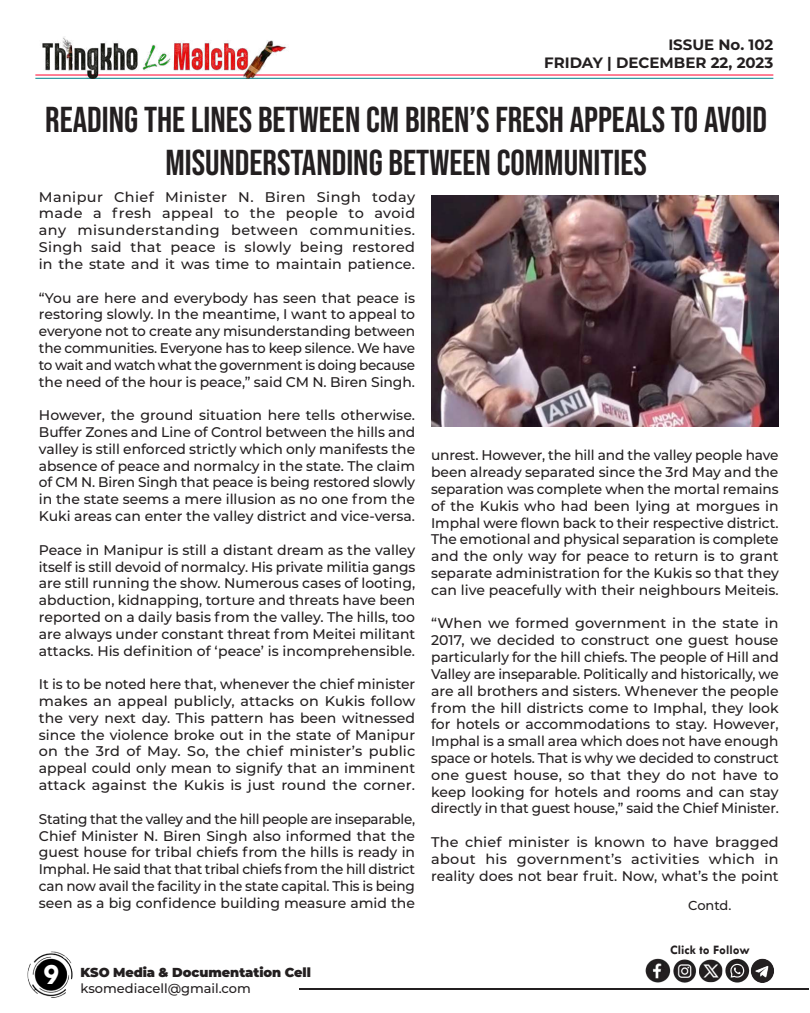
<style>
.page{position:relative;width:810px;height:1013px;background:#fff}
.page>*{position:absolute;margin:0;border:0;box-sizing:border-box;transform-origin:0 0}
.t1{font:36px/43.2px "Bebas Neue";color:#231f20;text-align:center}
.t2{font:700 30px "Tw Cen";color:#fff}
.t3{font:700 15px/18px "Montserrat";color:#231f20;text-align:right}
.t4{font:500 14px/16.8px "Montserrat";color:#231f20;text-align:justify}
.t5{font:500 13px "Montserrat";color:#231f20}
.t6{font:900 13px "Montserrat";letter-spacing:-.005em;color:#231f20}
.t7{font:700 13px "Tw Cen";color:#231f20}
</style>
<div class="page">
<hr style="left:299px;top:988px;width:509px;height:1px;background:#231f20">
<img style="left:27px;top:951px;width:46px;height:47px">
<hr style="left:35px;top:74px;width:738px;height:1px;background:#ff002d">
<hr style="left:35px;top:78px;width:738px;height:1px;background:#00848b">
<img style="left:35px;top:37px;width:254px;height:42px">
<img style="left:645px;top:958px;width:129px;height:25px">
<img style="left:431px;top:195px;width:348px;height:231px">
<p class="t3" style="left:544px;top:35px;width:231px">ISSUE No. 102<br>FRIDAY | DECEMBER 22, 2023</p>
<h1 class="t1" style="left:45px;top:97px;width:723px">READING THE LINES BETWEEN CM BIREN’S FRESH APPEALS TO AVOID<br>MISUNDERSTANDING BETWEEN COMMUNITIES</h1>
<p class="t4" style="left:39px;top:188px;width:378px">Manipur Chief Minister N. Biren Singh today made a fresh appeal to the people to avoid any misunderstanding between communities.<br>Singh said that peace is slowly being restored in the state and it was time to maintain patience.</p>
<p class="t4" style="left:39px;top:288px;width:378px">“You are here and everybody has seen that peace is restoring slowly. In the meantime, I want to appeal to everyone not to create any misunderstanding between the communities. Everyone has to keep silence. We have to wait and watch what the government is doing because the need of the hour is peace,” said CM N. Biren Singh.</p>
<p class="t4" style="left:39px;top:406px;width:378px">However, the ground situation here tells otherwise.<br>Buffer Zones and Line of Control between the hills and valley is still enforced strictly which only manifests the absence of peace and normalcy in the state. The claim of CM N. Biren Singh that peace is being restored slowly in the state seems a mere illusion as no one from the Kuki areas can enter the valley district and vice-versa.</p>
<p class="t4" style="left:39px;top:540px;width:378px">Peace in Manipur is still a distant dream as the valley itself is still devoid of normalcy. His private militia gangs are still running the show. Numerous cases of looting, abduction, kidnapping, torture and threats have been reported on a daily basis from the valley. The hills, too are always under constant threat from Meitei militant attacks. His definition of ‘peace’ is incomprehensible.</p>
<p class="t4" style="left:39px;top:675px;width:378px">It is to be noted here that, whenever the chief minister makes an appeal publicly, attacks on Kukis follow the very next day. This pattern has been witnessed since the violence broke out in the state of Manipur on the 3rd of May. So, the chief minister’s public appeal could only mean to signify that an imminent attack against the Kukis is just round the corner.</p>
<p class="t4" style="left:39px;top:809px;width:378px">Stating that the valley and the hill people are inseparable, Chief Minister N. Biren Singh also informed that the guest house for tribal chiefs from the hills is ready in Imphal. He said that that tribal chiefs from the hill district can now avail the facility in the state capital. This is being seen as a big confidence building measure amid the</p>
<p class="t4" style="left:431px;top:446px;width:349px">unrest. However, the hill and the valley people have been already separated since the 3rd May and the separation was complete when the mortal remains of the Kukis who had been lying at morgues in Imphal were flown back to their respective district.<br>The emotional and physical separation is complete and the only way for peace to return is to grant separate administration for the Kukis so that they can live peacefully with their neighbours Meiteis.</p>
<p class="t4" style="left:431px;top:614px;width:349px">“When we formed government in the state in 2017, we decided to construct one guest house particularly for the hill chiefs. The people of Hill and Valley are inseparable. Politically and historically, we are all brothers and sisters. Whenever the people from the hill districts come to Imphal, they look for hotels or accommodations to stay. However, Imphal is a small area which does not have enough space or hotels. That is why we decided to construct one guest house, so that they do not have to keep looking for hotels and rooms and can stay directly in that guest house,” said the Chief Minister.</p>
<p class="t4" style="left:431px;top:833px;width:349px">The chief minister is known to have bragged about his government’s activities which in reality does not bear fruit. Now, what’s the point</p>
<p class="t5" style="left:688px;top:895px;width:45px">Contd.</p>
<h2 class="t2" style="left:43px;top:956px;width:17px">9</h2>
<p class="t6" style="left:81px;top:962px;width:232px">KSO Media &amp; Documentation Cell</p>
<p class="t5" style="left:81px;top:978px;width:172px">ksomediacell@gmail.com</p>
<p class="t7" style="left:670px;top:942px;width:81px">Click to Follow</p>
</div>
